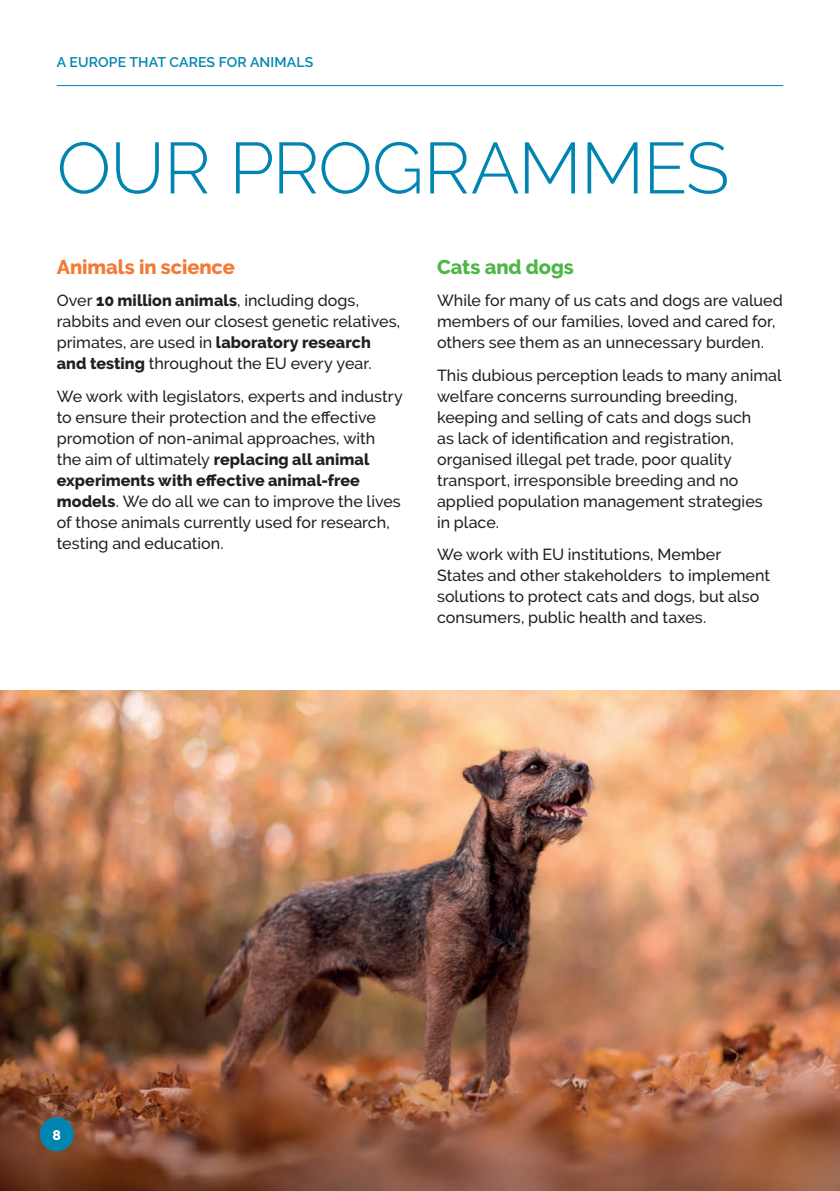
<style>
.page{position:relative;width:840px;height:1191px;background:#fff}
.page>*{position:absolute;margin:0;border:0;box-sizing:border-box;transform-origin:0 0}
.Big_Title{font:300 72px "Raleway";letter-spacing:-.01em;color:#0085b0}
.Body_Title{font:800 20px "Raleway";letter-spacing:-.005em;color:#f37934}
.Body_Title-2{font:800 20px "Raleway";letter-spacing:-.005em;color:#4eb648}
.Body{font:500 16px/21px "Raleway";letter-spacing:.005em;color:#231f20}
.Folio{font:600 14px "Raleway";letter-spacing:.01em;color:#0085b0}
.Folio-2{font:800 14px "Raleway";color:#fff}
.s1{font-weight:800}
</style>
<div class="page">
<hr style="left:57px;top:85px;width:725px;height:1px;background:#0085b0">
<img style="left:0;top:690px;width:839px;height:501px">
<div style="left:40px;top:1117px;width:34px;height:34px;background:#0085b0;border-radius:50%"></div>
<p class="Folio" style="left:57px;top:54px;width:258px">A EUROPE THAT CARES FOR ANIMALS</p>
<p class="Big_Title" style="left:57px;top:126px;width:673px">OUR PROGRAMMES</p>
<p class="Body_Title" style="left:57px;top:256px;width:179px">Animals in science</p>
<p class="Body" style="left:57px;top:290px;width:345px">Over <span class="s1">10 million animals</span>, including dogs, rabbits and even our closest genetic relatives, primates, are used in <span class="s1">laboratory research and testing</span> throughout the EU every year.</p>
<p class="Body" style="left:57px;top:385px;width:347px">We work with legislators, experts and industry to ensure their protection and the effective promotion of non-animal approaches, with the aim of ultimately <span class="s1">replacing all animal experiments with effective animal-free models</span>. We do all we can to improve the lives of those animals currently used for research, testing and education.</p>
<p class="Body_Title-2" style="left:437px;top:256px;width:138px">Cats and dogs</p>
<p class="Body" style="left:437px;top:290px;width:347px">While for many of us cats and dogs are valued members of our families, loved and cared for, others see them as an unnecessary burden.</p>
<p class="Body" style="left:437px;top:364px;width:346px">This dubious perception leads to many animal welfare concerns surrounding breeding, keeping and selling of cats and dogs such<br>as lack of identification and registration, organised illegal pet trade, poor quality transport, irresponsible breeding and no applied population management strategies<br>in place.</p>
<p class="Body" style="left:437px;top:544px;width:334px">We work with EU institutions, Member States and other stakeholders to implement solutions to protect cats and dogs, but also consumers, public health and taxes.</p>
<p class="Folio-2" style="left:52px;top:1126px;width:10px">8</p>
</div>
